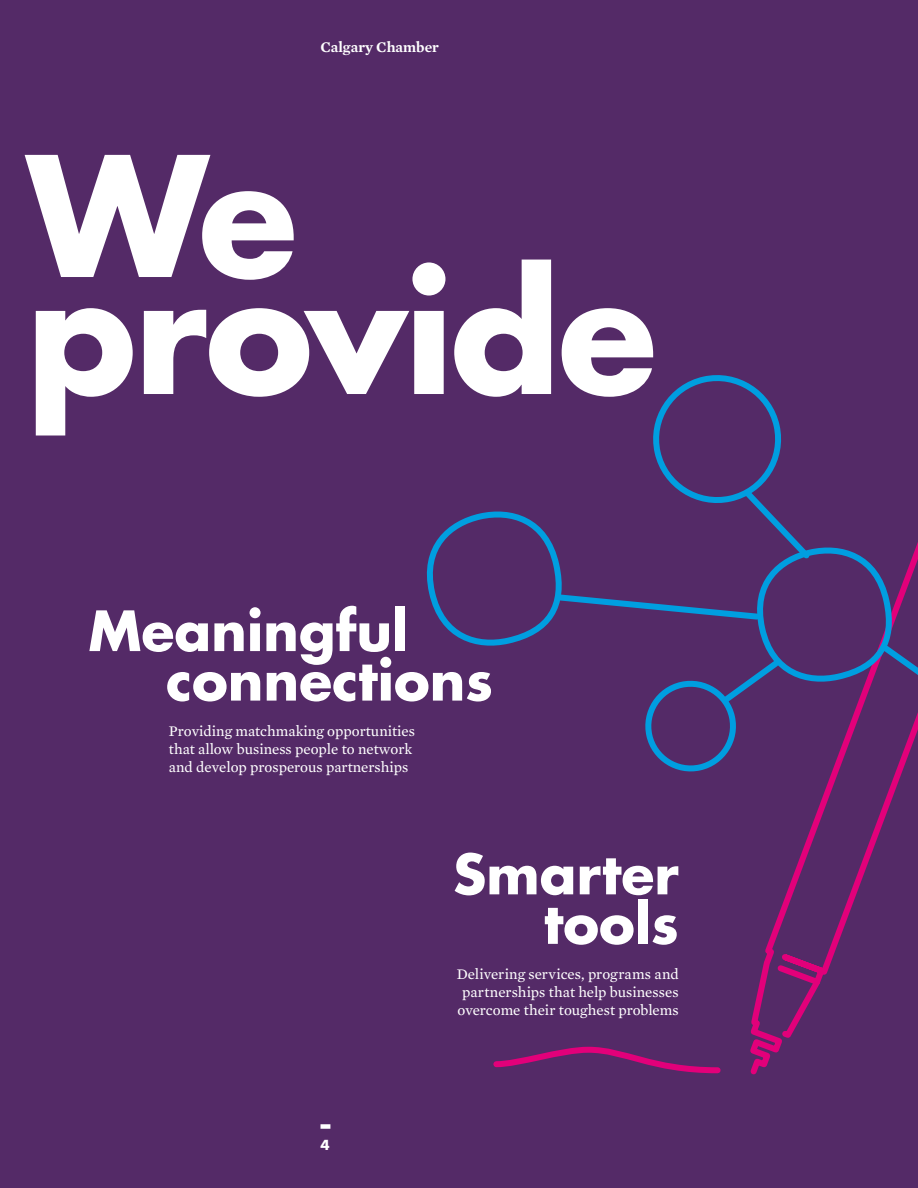
<style>
.page{position:relative;width:918px;height:1188px;background:#542a67}
.page>*{position:absolute;margin:0;border:0;box-sizing:border-box;transform-origin:0 0}
.t1{font:700 162px "Futura Std";letter-spacing:-.02em;color:#fff}
.t2{font:700 54px/49.5px "Futura Std";color:#fff}
.t3{font:15px/18px "Mercury Text G2 Roman";color:#fff}
.t4{font:600 15px "Mercury Text G2";color:#fff}
.t5{font:700 13.5px "Futura Std";color:#fff}
</style>
<div class="page">
<svg style="left:750px;top:542px;width:168px;height:533px"></svg>
<svg style="left:777px;top:974px;width:48px;height:68px"></svg>
<svg style="left:426px;top:511px;width:470px;height:172px"></svg>
<svg style="left:552px;top:591px;width:211px;height:32px"></svg>
<svg style="left:637px;top:655px;width:147px;height:120px"></svg>
<svg style="left:643px;top:375px;width:172px;height:189px"></svg>
<svg style="left:877px;top:640px;width:41px;height:167px"></svg>
<div style="left:321px;top:1124px;width:9px;height:5px;background:#fff"></div>
<svg style="left:493px;top:1046px;width:228px;height:28px"></svg>
<p class="t4" style="left:321px;top:38px;width:120px">Calgary Chamber</p>
<h1 class="t1" style="left:27px;top:109px;width:272px">We</h1>
<h1 class="t1" style="left:27px;top:226px;width:631px">provide</h1>
<h2 class="t2" style="left:166px;top:605px;width:329px;text-indent:-78px">Meaningful connections</h2>
<p class="t3" style="left:169px;top:722px;width:248px">Providing matchmaking opportunities that allow business people to network and develop prosperous partnerships</p>
<h2 class="t2" style="left:453px;top:849px;width:227px;text-align:right">Smarter tools</h2>
<p class="t3" style="left:457px;top:965px;width:224px;text-align:center">Delivering services, programs and partnerships that help businesses overcome their toughest problems</p>
<p class="t5" style="left:321px;top:1136px;width:11px">4</p>
</div>
